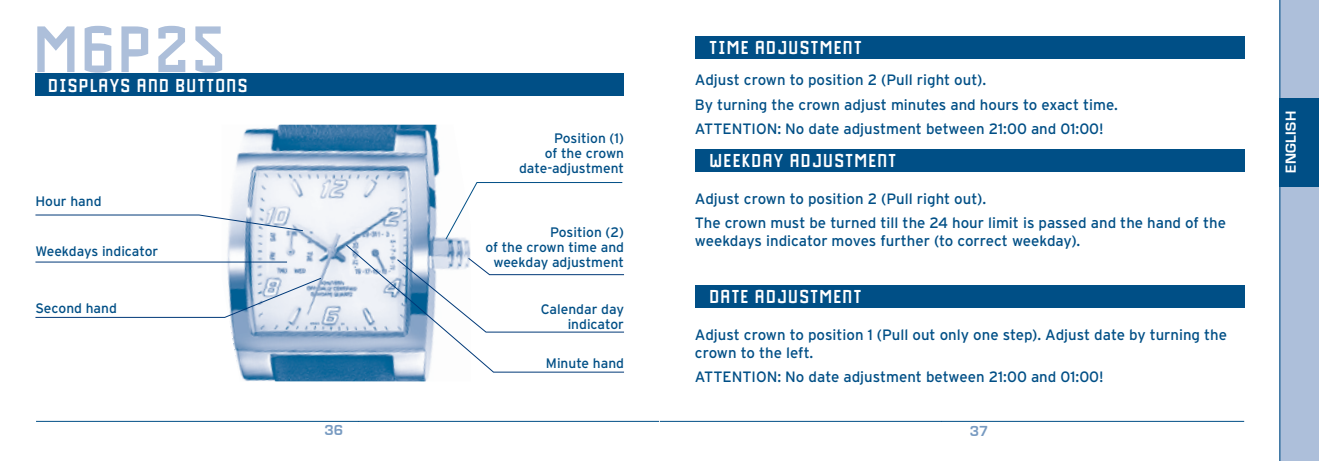
<style>
.page{position:relative;width:1319px;height:461px;background:#fff}
.page>*{position:absolute;margin:0;border:0;box-sizing:border-box;transform-origin:0 0}
.t1{font:700 70px "Drukpa";letter-spacing:.04em;color:#adbfda}
.t2{font:700 20px "Drukpa";letter-spacing:.07em;color:#fff}
.t3{font:15px/24.5px "Interstate";color:#004f86}
.t4{font:700 15px "Eurostile";letter-spacing:.025em;color:#fff}
.t5{font:700 15px "Eurostile";color:#779ac1}
.t6{font:13.75px/15px "Interstate";color:#004f86;text-align:right}
</style>
<div class="page">
<img style="left:230px;top:125px;width:210px;height:256px">
<svg style="left:459px;top:182px;width:164px;height:32px"></svg>
<svg style="left:35px;top:214px;width:589px;height:158px"></svg>
<hr style="left:358px;top:421px;width:301px;height:1px;background:#004f86">
<hr style="left:36px;top:421px;width:322px;height:1px;background:#004f86">
<div style="left:35px;top:73px;width:589px;height:23px;background:#004f86"></div>
<hr style="left:659px;top:421px;width:282px;height:1px;background:#004f86">
<hr style="left:941px;top:421px;width:302px;height:1px;background:#004f86">
<div style="left:1278px;top:0;width:40px;height:461px;background:#adbfda"></div>
<div style="left:1278px;top:98px;width:40px;height:88px;background:#004f86"></div>
<hr style="left:1279px;top:0;width:1px;height:461px;background:#004f86">
<div style="left:694px;top:36px;width:550px;height:22px;background:#004f86"></div>
<div style="left:694px;top:149px;width:550px;height:23px;background:#004f86"></div>
<div style="left:694px;top:285px;width:550px;height:23px;background:#004f86"></div>
<h1 class="t1" style="left:34px;top:12px;width:194px">M6P25</h1>
<h2 class="t2" style="left:48px;top:74px;width:201px">DISPLAYS AND BUTTONS</h2>
<p class="t6" style="left:519px;top:131px;width:106px">Position (1)<br>of the crown date-adjustment</p>
<h2 class="t2" style="left:709px;top:37px;width:153px">TIME ADJUSTMENT</h2>
<p class="t3" style="left:694px;top:67px;width:424px">Adjust crown to position 2 (Pull right out).<br>By turning the crown adjust minutes and hours to exact time.<br>ATTENTION: No date adjustment between 21:00 and 01:00!</p>
<h2 class="t2" style="left:709px;top:150px;width:188px">WEEKDAY ADJUSTMENT</h2>
<p class="t4" style="left:1282px;top:173px;width:63px;rotate:-90deg">ENGLISH</p>
<p class="t6" style="left:35px;top:194px;width:68px">Hour hand</p>
<p class="t6" style="left:35px;top:244px;width:124px">Weekdays indicator</p>
<p class="t6" style="left:485px;top:225px;width:140px">Position (2)<br>of the crown time and weekday adjustment</p>
<p class="t3" style="left:694px;top:186px;width:532px">Adjust crown to position 2 (Pull right out).<br>The crown must be turned till the 24 hour limit is passed and the hand of the</p>
<p class="t3" style="left:694px;top:228px;width:387px">weekdays indicator moves further (to correct weekday).</p>
<p class="t6" style="left:35px;top:300px;width:83px">Second hand</p>
<p class="t6" style="left:540px;top:301px;width:85px">Calendar day indicator</p>
<p class="t6" style="left:546px;top:355px;width:80px">Minute hand</p>
<h2 class="t2" style="left:709px;top:286px;width:153px">DATE ADJUSTMENT</h2>
<p class="t3" style="left:694px;top:326px;width:533px;line-height:17.5px">Adjust crown to position 1 (Pull out only one step). Adjust date by turning the crown to the left.</p>
<p class="t3" style="left:694px;top:364px;width:410px">ATTENTION: No date adjustment between 21:00 and 01:00!</p>
<p class="t5" style="left:324px;top:422px;width:20px">36</p>
<p class="t5" style="left:969px;top:422px;width:20px">37</p>
</div>
